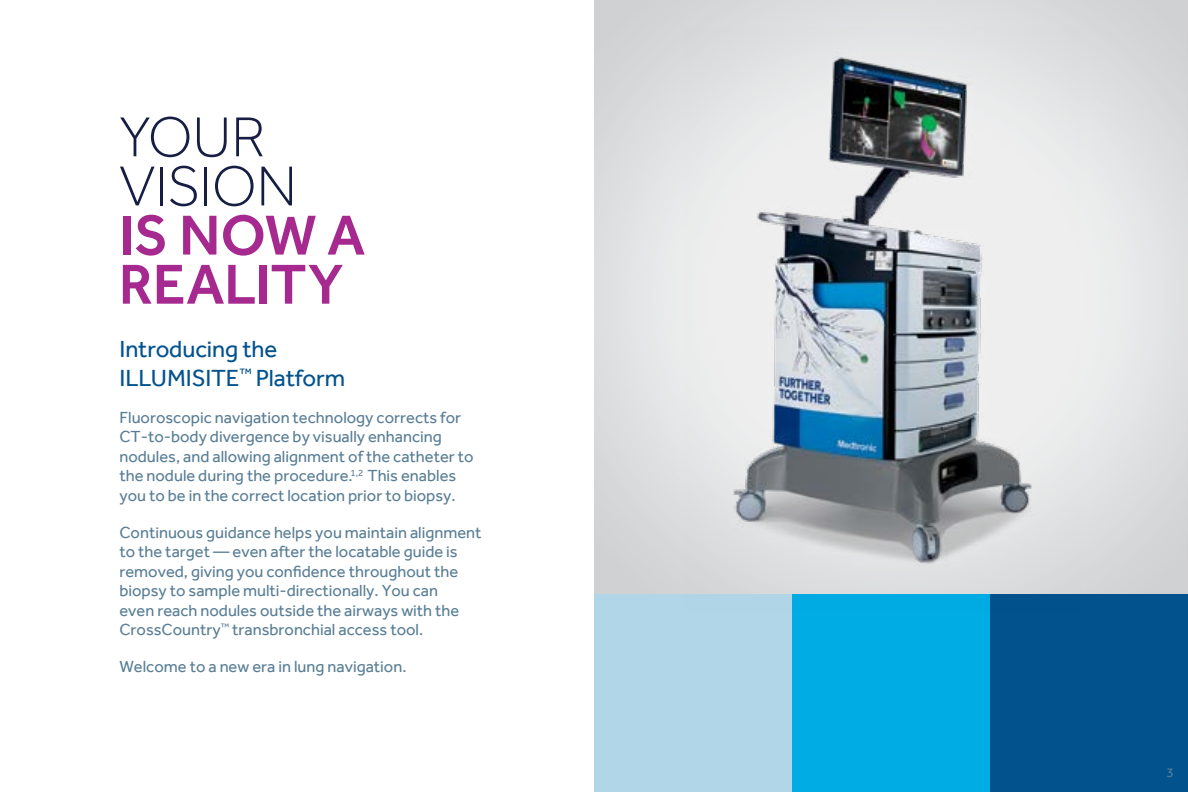
<style>
.page{position:relative;width:1188px;height:792px;background:#fff}
.page>*{position:absolute;margin:0;border:0;box-sizing:border-box;transform-origin:0 0}
.t1{font:500 58.2px/49.1px "Effra";letter-spacing:-.005em;color:#a62990}
.t2{font:300 58.2px/49.1px "Effra";letter-spacing:-.005em;color:#171e43}
.t3{font:24px/28.5px "Effra";letter-spacing:-.005em;color:#02528e}
.t4{font:16.5px/19.5px "Effra";color:#597e95}
.t5{font:13.5px "Effra";color:#597e95}
</style>
<div class="page">
<div style="left:990px;top:594px;width:198px;height:198px;background:#02528e"></div>
<div style="left:792px;top:594px;width:198px;height:198px;background:#00ace4"></div>
<div style="left:594px;top:594px;width:198px;height:198px;background:#b1d6e7"></div>
<img style="left:685px;top:28px;width:396px;height:566px">
<h1 class="t2" style="left:119px;top:112px;width:180px">YOUR<br>VISION</h1>
<h1 class="t1" style="left:119px;top:210px;width:248px">IS NOW A<br>REALITY</h1>
<h2 class="t3" style="left:119px;top:335px;width:227px">Introducing the<br>ILLUMISITE<sup>™</sup> Platform</h2>
<p class="t4" style="left:119px;top:407px;width:356px">Fluoroscopic navigation technology corrects for CT-to-body divergence by visually enhancing nodules, and allowing alignment of the catheter to the nodule during the procedure.<sup>1,2</sup> This enables you to be in the correct location prior to biopsy.</p>
<p class="t4" style="left:119px;top:522px;width:364px">Continuous guidance helps you maintain alignment to the target — even after the locatable guide is removed, giving you confidence throughout the biopsy to sample multi-directionally. You can<br>even reach nodules outside the airways with the CrossCountry<sup>™</sup> transbronchial access tool.</p>
<p class="t4" style="left:119px;top:657px;width:289px">Welcome to a new era in lung navigation.</p>
<p class="t5" style="left:1167px;top:764px;width:9px">3</p>
</div>
